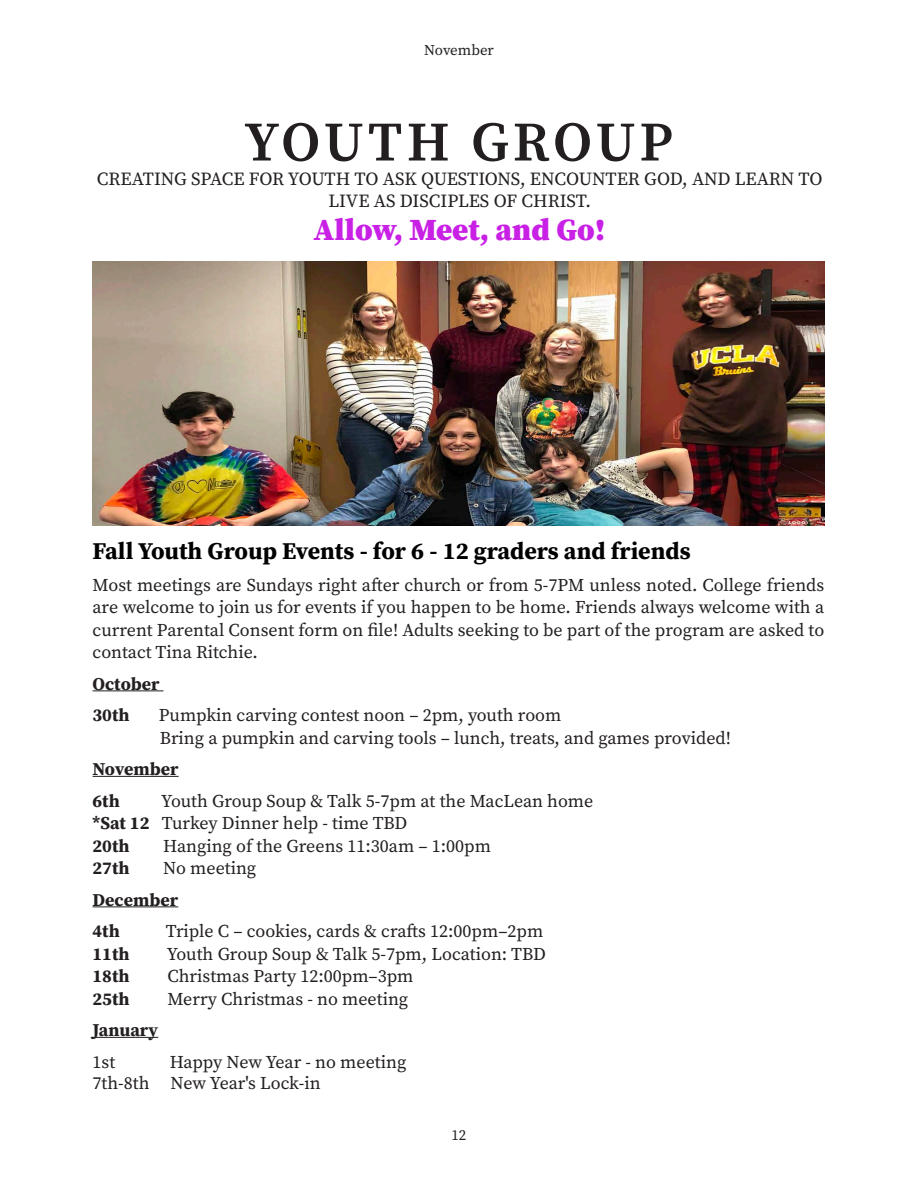
<style>
.page{position:relative;width:918px;height:1188px;background:#fff}
.page>*{position:absolute;margin:0;border:0;box-sizing:border-box;transform-origin:0 0}
.Headline_-_50pt_Semi{font:600 55.5px "Source Serif Pro";letter-spacing:.06em;color:#231f20}
.Body_Text_-_1st_Lett{font:900 30.9px "Source Serif Pro";color:#c920e6}
.Body_Text_-_1st_Lett-2{font:700 24px "Source Serif Pro";color:#000}
.Body_Text_-_1st_Lett-3{font:18.45px/22.2px "Source Serif Pro";letter-spacing:-.01em;color:#231f20;text-align:center}
.Body_Text_-_1st_Lett-4{font:18px/22.5px "Source Serif Pro";color:#231f20}
.Body_Text_-_1st_Lett-5{font:700 18px "Source Serif Pro";color:#231f20}
.Headline_-_50pt_Semi-2{font:15px "Source Serif Pro";color:#231f20}
.s1{font-weight:700}
</style>
<div class="page">
<hr style="left:93px;top:690px;width:71px;height:1px;background:#231f20">
<hr style="left:93px;top:776px;width:86px;height:1px;background:#231f20">
<hr style="left:93px;top:906px;width:85px;height:1px;background:#231f20">
<hr style="left:93px;top:1037px;width:65px;height:1px;background:#231f20">
<img style="left:93px;top:261px;width:731px;height:264px">
<p class="Headline_-_50pt_Semi-2" style="left:424px;top:40px;width:71px">November</p>
<p class="Headline_-_50pt_Semi" style="left:244px;top:104px;width:430px">YOUTH GROUP</p>
<p class="Body_Text_-_1st_Lett-3" style="left:97px;top:168px;width:727px">CREATING SPACE FOR YOUTH TO ASK QUESTIONS, ENCOUNTER GOD, AND LEARN TO<br>LIVE AS DISCIPLES OF CHRIST.</p>
<p class="Body_Text_-_1st_Lett" style="left:314px;top:208px;width:294px">Allow, Meet, and Go!</p>
<p class="Body_Text_-_1st_Lett-2" style="left:93px;top:534px;width:600px">Fall Youth Group Events - for 6 - 12 graders and friends</p>
<p class="Body_Text_-_1st_Lett-4" style="left:93px;top:573px;width:733px;text-align:justify">Most meetings are Sundays right after church or from 5-7PM unless noted. College friends are welcome to join us for events if you happen to be home. Friends always welcome with a current Parental Consent form on file! Adults seeking to be part of the program are asked to contact Tina Ritchie.</p>
<p class="Body_Text_-_1st_Lett-5" style="left:93px;top:671px;width:69px">October</p>
<p class="Body_Text_-_1st_Lett-5" style="left:93px;top:703px;width:39px">30th</p>
<p class="Body_Text_-_1st_Lett-4" style="left:159px;top:704px;width:574px">Pumpkin carving contest noon – 2pm, youth room<br>Bring a pumpkin and carving tools – lunch, treats, and games provided!</p>
<p class="Body_Text_-_1st_Lett-5" style="left:93px;top:757px;width:88px">November</p>
<p class="Body_Text_-_1st_Lett-5" style="left:93px;top:788px;width:29px">6th</p>
<p class="Body_Text_-_1st_Lett-4" style="left:93px;top:789px;width:502px;text-indent:69px">Youth Group Soup &amp; Talk 5-7pm at the MacLean home <span class="s1">*Sat 12</span> Turkey Dinner help - time TBD<br><span class="s1">20th</span></p>
<p class="Body_Text_-_1st_Lett-4" style="left:163px;top:834px;width:329px">Hanging of the Greens 11:30am – 1:00pm</p>
<p class="Body_Text_-_1st_Lett-5" style="left:93px;top:856px;width:39px">27th</p>
<p class="Body_Text_-_1st_Lett-4" style="left:163px;top:857px;width:95px">No meeting</p>
<p class="Body_Text_-_1st_Lett-5" style="left:93px;top:887px;width:87px">December</p>
<p class="Body_Text_-_1st_Lett-5" style="left:93px;top:919px;width:29px">4th</p>
<p class="Body_Text_-_1st_Lett-4" style="left:166px;top:920px;width:379px">Triple C – cookies, cards &amp; crafts 12:00pm–2pm</p>
<p class="Body_Text_-_1st_Lett-5" style="left:93px;top:941px;width:39px">11th</p>
<p class="Body_Text_-_1st_Lett-4" style="left:167px;top:942px;width:380px">Youth Group Soup &amp; Talk 5-7pm, Location: TBD</p>
<p class="Body_Text_-_1st_Lett-5" style="left:93px;top:964px;width:39px">18th</p>
<p class="Body_Text_-_1st_Lett-4" style="left:167px;top:965px;width:248px">Christmas Party 12:00pm–3pm</p>
<p class="Body_Text_-_1st_Lett-5" style="left:93px;top:986px;width:39px">25th</p>
<p class="Body_Text_-_1st_Lett-4" style="left:167px;top:987px;width:242px">Merry Christmas - no meeting</p>
<p class="Body_Text_-_1st_Lett-5" style="left:93px;top:1018px;width:67px">January</p>
<p class="Body_Text_-_1st_Lett-4" style="left:93px;top:1050px;width:24px">1st</p>
<p class="Body_Text_-_1st_Lett-4" style="left:93px;top:1051px;width:315px;line-height:21px;text-indent:77px">Happy New Year - no meeting<br>7th-8th New Year's Lock-in</p>
<p class="Headline_-_50pt_Semi-2" style="left:452px;top:1125px;width:16px">12</p>
</div>
